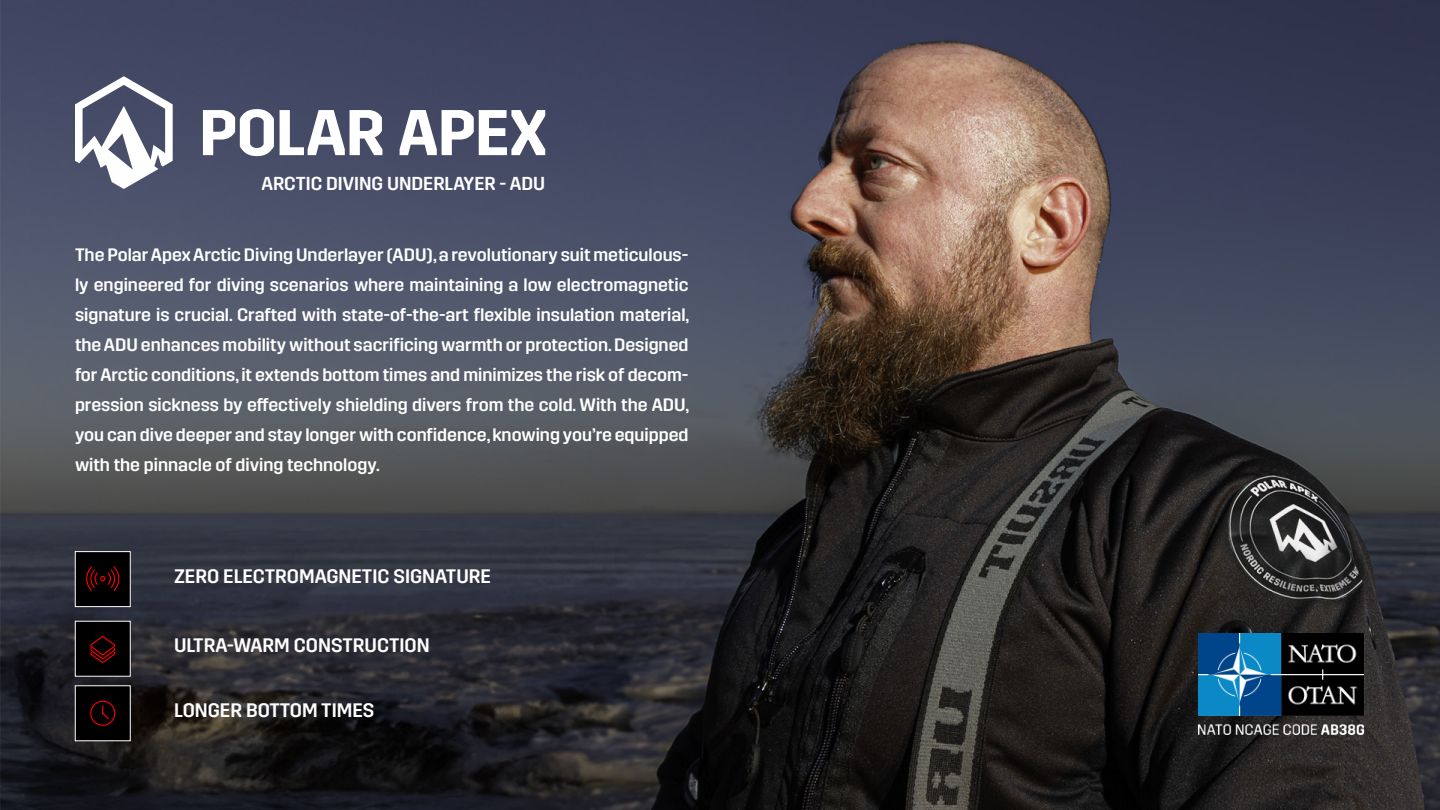
<style>
.page{position:relative;width:1440px;height:810px;background:#fff}
.page>*{position:absolute;margin:0;border:0;box-sizing:border-box;transform-origin:0 0}
.t1{font:500 19.5px "Trim";color:#fff}
.t2{font:500 18.75px "Trim";color:#fff}
.t3{font:500 18px/30px "Trim";color:#fff;text-align:justify}
</style>
<div class="page">
<img style="left:0;top:0;width:1440px;height:810px">
<svg style="left:75px;top:76px;width:98px;height:113px"></svg>
<svg style="left:203px;top:109px;width:71px;height:47px"></svg>
<svg style="left:280px;top:110px;width:102px;height:45px"></svg>
<svg style="left:400px;top:110px;width:145px;height:45px"></svg>
<img style="left:1198px;top:633px;width:167px;height:102px">
<div style="left:75px;top:552px;width:55px;height:55px;background:#000"></div>
<div style="left:75px;top:551px;width:56px;height:56px;border:1px solid #fff"></div>
<div style="left:75px;top:686px;width:55px;height:55px;background:#000"></div>
<div style="left:75px;top:621px;width:55px;height:55px;background:#000"></div>
<svg style="left:86px;top:566px;width:34px;height:25px"></svg>
<svg style="left:90px;top:636px;width:26px;height:27px"></svg>
<svg style="left:90px;top:700px;width:26px;height:26px"></svg>
<p class="t2" style="left:262px;top:172px;width:285px">ARCTIC DIVING UNDERLAYER - ADU</p>
<p class="t3" style="left:75px;top:240px;width:616px">The Polar Apex Arctic Diving Underlayer (ADU), a revolutionary suit meticulous&shy;ly engineered for diving scenarios where maintaining a low electromagnetic signature is crucial. Crafted with state-of-the-art flexible insulation material, the ADU enhances mobility without sacrificing warmth or protection. Designed for Arctic conditions, it extends bottom times and minimizes the risk of decom&shy;pression sickness by effectively shielding divers from the cold. With the ADU, you can dive deeper and stay longer with confidence, knowing you’re equipped with the pinnacle of diving technology.</p>
<p class="t1" style="left:174px;top:565px;width:319px">ZERO ELECTROMAGNETIC SIGNATURE</p>
<p class="t1" style="left:174px;top:634px;width:257px">ULTRA-WARM CONSTRUCTION</p>
<p class="t1" style="left:174px;top:699px;width:202px">LONGER BOTTOM TIMES</p>
</div>
